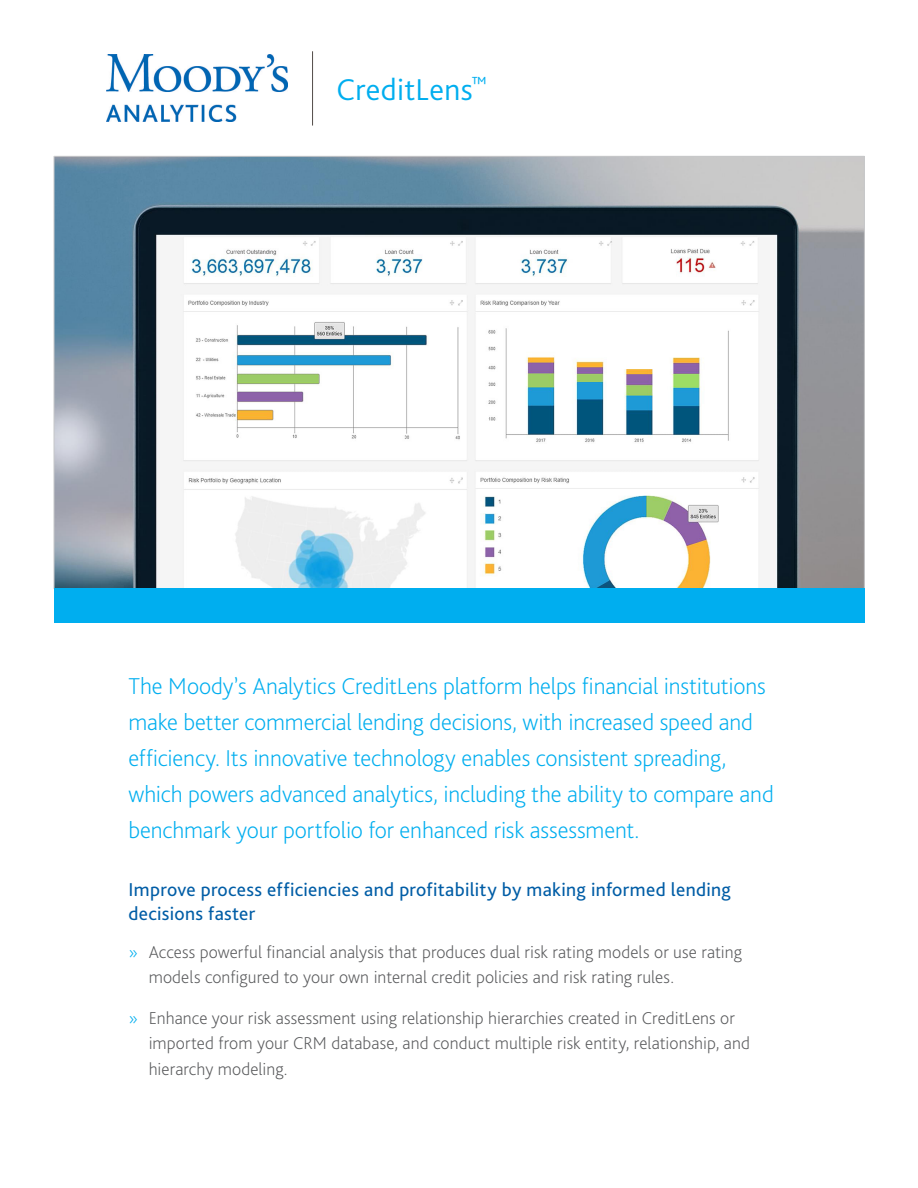
<style>
.page{position:relative;width:918px;height:1188px;background:#fff}
.page>*{position:absolute;margin:0;border:0;box-sizing:border-box;transform-origin:0 0}
.t1{font:300 31.5px "Bliss Pro";letter-spacing:.01em;color:#00aeef}
.t2{font:200 24px/36px "Bliss Pro";letter-spacing:-.005em;color:#00aeef}
.t3{font:19.5px/24px "Bliss Pro";letter-spacing:.015em;color:#005da6}
.t4{font:200 18px/25.5px "Bliss Pro";letter-spacing:.005em;color:#58595b}
.s1{color:#00aeef}
</style>
<div class="page">
<hr style="left:312px;top:51px;width:1px;height:75px;background:#524b48">
<img style="left:106px;top:55px;width:182px;height:67px">
<img style="left:56px;top:158px;width:807px;height:429px">
<div style="left:54px;top:588px;width:810px;height:35px;background:#00aeef"></div>
<h1 class="t1" style="left:337px;top:70px;width:152px">CreditLens<sup>™</sup></h1>
<p class="t2" style="left:128px;top:667px;width:647px">The Moody’s Analytics CreditLens platform helps financial institutions make better commercial lending decisions, with increased speed and efficiency. Its innovative technology enables consistent spreading, which powers advanced analytics, including the ability to compare and benchmark your portfolio for enhanced risk assessment.</p>
<p class="t3" style="left:128px;top:877px;width:604px">Improve process efficiencies and profitability by making informed lending decisions faster</p>
<p class="t4" style="left:149px;top:939px;width:595px;text-indent:-20px"><span class="s1">»</span> Access powerful financial analysis that produces dual risk rating models or use rating models configured to your own internal credit policies and risk rating rules.</p>
<p class="t4" style="left:149px;top:1004px;width:603px;text-indent:-20px"><span class="s1">»</span> Enhance your risk assessment using relationship hierarchies created in CreditLens or imported from your CRM database, and conduct multiple risk entity, relationship, and hierarchy modeling.</p>
</div>
